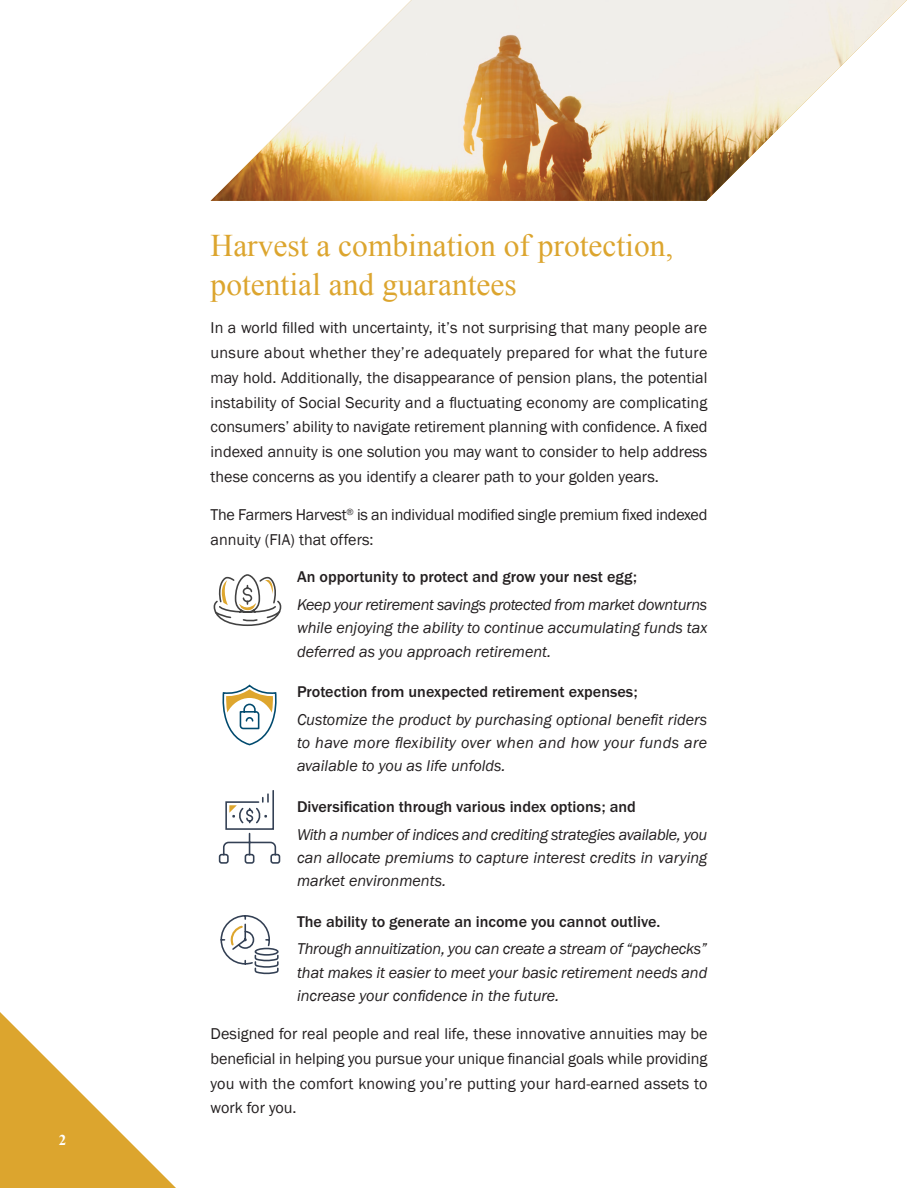
<style>
.page{position:relative;width:918px;height:1188px;background:#fff}
.page>*{position:absolute;margin:0;border:0;box-sizing:border-box;transform-origin:0 0}
.subheads{font:31.5px/39px "Times New Roman";color:#dca52e}
.body_text{font:16.2px/24.8px "Franklin Gothic";color:#231f20;text-align:justify}
.body_italic2{font:italic 16.2px/23.2px "Franklin Gothic";color:#231f20;text-align:justify}
.index_bold{font:500 16.2px "Franklin Gothic URW";color:#231f20}
.t1{font:700 15px "Times New Roman";color:#fff}
</style>
<div class="page">
<svg style="left:0;top:1012px;width:176px;height:176px"></svg>
<img style="left:211px;top:0;width:696px;height:201px">
<svg style="left:213px;top:574px;width:69px;height:52px"></svg>
<svg style="left:222px;top:686px;width:55px;height:60px"></svg>
<svg style="left:218px;top:790px;width:63px;height:74px"></svg>
<svg style="left:220px;top:915px;width:59px;height:60px"></svg>
<p class="t1" style="left:59px;top:1129px;width:9px">2</p>
<p class="subheads" style="left:211px;top:226px;width:464px">Harvest a combination of protection, potential and guarantees</p>
<p class="body_text" style="left:211px;top:316px;width:498px">In a world filled with uncertainty, it’s not surprising that many people are unsure about whether they’re adequately prepared for what the future may hold. Additionally, the disappearance of pension plans, the potential instability of Social Security and a fluctuating economy are complicating consumers’ ability to navigate retirement planning with confidence. A fixed indexed annuity is one solution you may want to consider to help address these concerns as you identify a clearer path to your golden years.</p>
<p class="body_text" style="left:211px;top:503px;width:498px">The Farmers Harvest<sup>®</sup> is an individual modified single premium fixed indexed annuity (FIA) that offers:</p>
<p class="index_bold" style="left:297px;top:567px;width:342px">An opportunity to protect and grow your nest egg;</p>
<p class="body_italic2" style="left:297px;top:593px;width:412px">Keep your retirement savings protected from market downturns while enjoying the ability to continue accumulating funds tax deferred as you approach retirement.</p>
<p class="index_bold" style="left:297px;top:682px;width:342px">Protection from unexpected retirement expenses;</p>
<p class="body_italic2" style="left:297px;top:708px;width:412px">Customize the product by purchasing optional benefit riders to have more flexibility over when and how your funds are available to you as life unfolds.</p>
<p class="index_bold" style="left:297px;top:797px;width:340px">Diversification through various index options; and</p>
<p class="body_italic2" style="left:297px;top:823px;width:412px">With a number of indices and crediting strategies available, you can allocate premiums to capture interest credits in varying market environments.</p>
<p class="index_bold" style="left:297px;top:911px;width:365px">The ability to generate an income you cannot outlive.</p>
<p class="body_italic2" style="left:297px;top:938px;width:412px">Through annuitization, you can create a stream of “paychecks” that makes it easier to meet your basic retirement needs and increase your confidence in the future.</p>
<p class="body_text" style="left:211px;top:1022px;width:498px">Designed for real people and real life, these innovative annuities may be beneficial in helping you pursue your unique financial goals while providing you with the comfort knowing you’re putting your hard-earned assets to work for you.</p>
</div>
